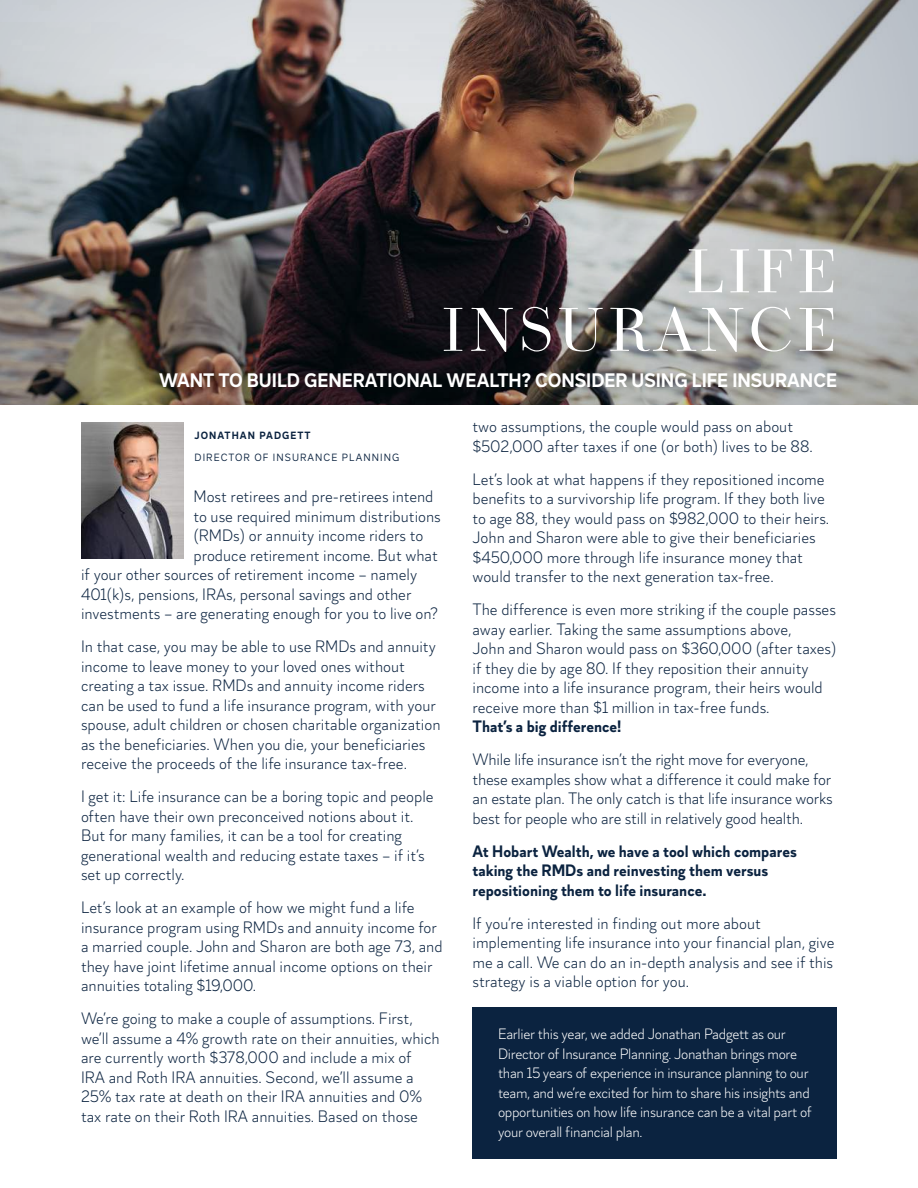
<style>
.page{position:relative;width:918px;height:1188px;background:#fff}
.page>*{position:absolute;margin:0;border:0;box-sizing:border-box;transform-origin:0 0}
.t1{font:60px/58.5px "Ratio Modern";letter-spacing:.075em;color:#fff;text-align:right}
.t2{font:700 19.5px "Skie";color:#fff}
.t3{font:300 16.5px/19.5px "Skie";color:#0b2340}
.t4{font:700 16.5px/19.5px "Skie";color:#0b2340}
.t5{font:300 15px/19.5px "Skie";letter-spacing:-.02em;color:#fff}
.t6{font:10.5px "Skie";letter-spacing:.1em;color:#0b2340}
.t7{font:700 10.5px "Skie";letter-spacing:.1em;color:#0b2340}
</style>
<div class="page">
<div style="left:473px;top:1007px;width:364px;height:152px;background:#0b2340"></div>
<img style="left:0;top:0;width:918px;height:405px">
<img style="left:81px;top:422px;width:103px;height:136px">
<h1 class="t1" style="left:442px;top:248px;width:397px">LIFE<br>INSURANCE</h1>
<p class="t2" style="left:159px;top:372px;width:679px">WANT TO BUILD GENERATIONAL WEALTH? CONSIDER USING LIFE INSURANCE</p>
<p class="t7" style="left:195px;top:431px;width:118px">JONATHAN PADGETT</p>
<p class="t6" style="left:195px;top:453px;width:206px">DIRECTOR OF INSURANCE PLANNING</p>
<p class="t3" style="left:193px;top:488px;width:242px">Most retirees and pre-retirees intend</p>
<p class="t3" style="left:193px;top:508px;width:249px">to use required minimum distributions</p>
<p class="t3" style="left:193px;top:527px;width:231px">(RMDs) or annuity income riders to</p>
<p class="t3" style="left:193px;top:547px;width:246px">produce retirement income. But what</p>
<p class="t3" style="left:81px;top:566px;width:338px">if your other sources of retirement income – namely</p>
<p class="t3" style="left:81px;top:586px;width:332px">401(k)s, pensions, IRAs, personal savings and other</p>
<p class="t3" style="left:81px;top:605px;width:359px">investments – are generating enough for you to live on?</p>
<p class="t3" style="left:81px;top:638px;width:361px">In that case, you may be able to use RMDs and annuity income to leave money to your loved ones without creating a tax issue. RMDs and annuity income riders can be used to fund a life insurance program, with your spouse, adult children or chosen charitable organization as the beneficiaries. When you die, your beneficiaries receive the proceeds of the life insurance tax-free.</p>
<p class="t3" style="left:81px;top:788px;width:354px">I get it: Life insurance can be a boring topic and people often have their own preconceived notions about it.<br>But for many families, it can be a tool for creating generational wealth and reducing estate taxes – if it’s set up correctly.</p>
<p class="t3" style="left:81px;top:899px;width:363px">Let’s look at an example of how we might fund a life insurance program using RMDs and annuity income for a married couple. John and Sharon are both age 73, and they have joint lifetime annual income options on their annuities totaling $19,000.</p>
<p class="t3" style="left:81px;top:1010px;width:360px">We’re going to make a couple of assumptions. First, we’ll assume a 4% growth rate on their annuities, which are currently worth $378,000 and include a mix of IRA and Roth IRA annuities. Second, we’ll assume a 25% tax rate at death on their IRA annuities and 0% tax rate on their Roth IRA annuities. Based on those</p>
<p class="t3" style="left:473px;top:418px;width:342px">two assumptions, the couple would pass on about $502,000 after taxes if one (or both) lives to be 88.</p>
<p class="t3" style="left:473px;top:471px;width:358px">Let’s look at what happens if they repositioned income benefits to a survivorship life program. If they both live to age 88, they would pass on $982,000 to their heirs.<br>John and Sharon were able to give their beneficiaries $450,000 more through life insurance money that would transfer to the next generation tax-free.</p>
<p class="t3" style="left:473px;top:601px;width:366px">The difference is even more striking if the couple passes away earlier. Taking the same assumptions above,<br>John and Sharon would pass on $360,000 (after taxes) if they die by age 80. If they reposition their annuity income into a life insurance program, their heirs would receive more than $1 million in tax-free funds.</p>
<p class="t4" style="left:473px;top:718px;width:150px">That’s a big difference!</p>
<p class="t3" style="left:473px;top:751px;width:362px">While life insurance isn’t the right move for everyone, these examples show what a difference it could make for an estate plan. The only catch is that life insurance works best for people who are still in relatively good health.</p>
<p class="t4" style="left:473px;top:843px;width:326px">At Hobart Wealth, we have a tool which compares taking the RMDs and reinvesting them versus repositioning them to life insurance.</p>
<p class="t3" style="left:473px;top:915px;width:363px">If you’re interested in finding out more about implementing life insurance into your financial plan, give me a call. We can do an in-depth analysis and see if this strategy is a viable option for you.</p>
<p class="t5" style="left:498px;top:1026px;width:315px">Earlier this year, we added Jonathan Padgett as our Director of Insurance Planning. Jonathan brings more than 15 years of experience in insurance planning to our team, and we’re excited for him to share his insights and opportunities on how life insurance can be a vital part of your overall financial plan.</p>
</div>
